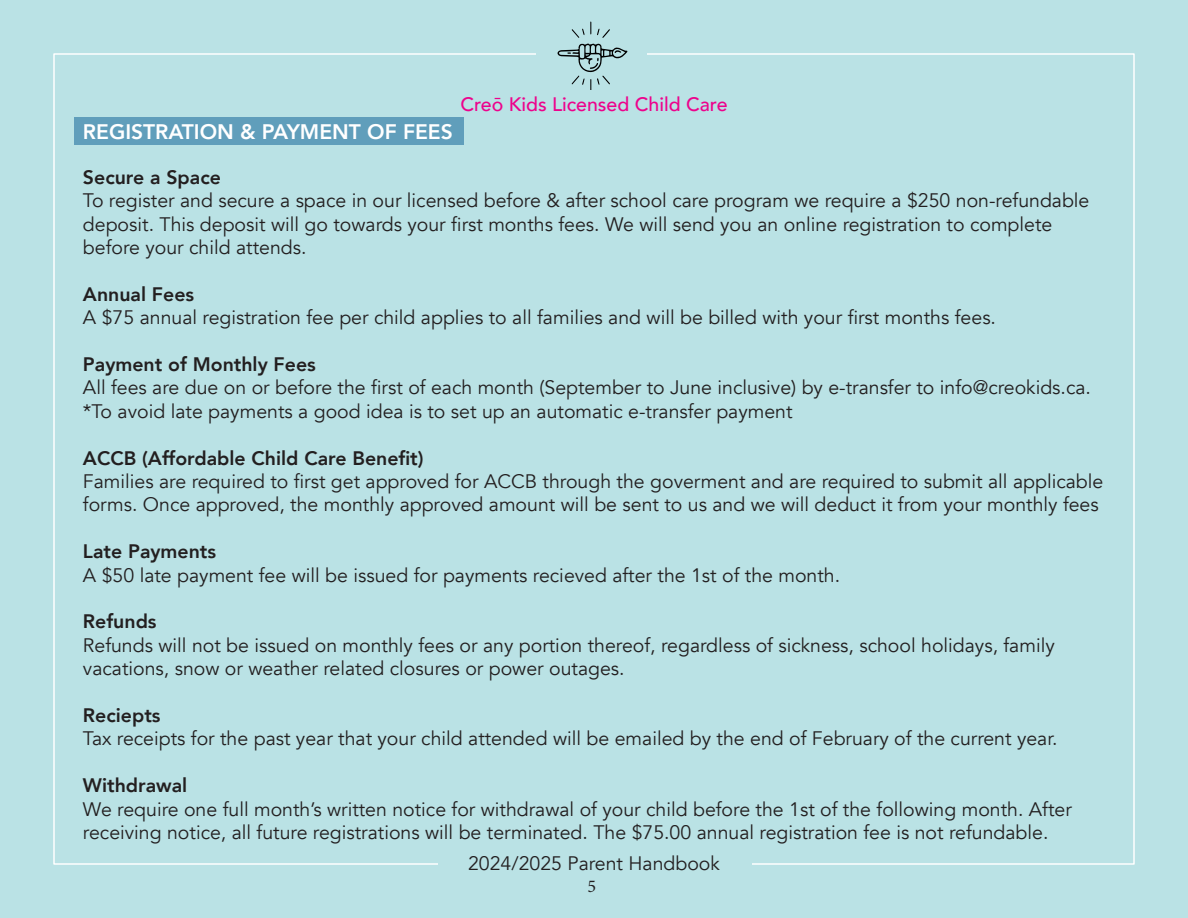
<style>
.page{position:relative;width:1188px;height:918px;background:#bae2e5}
.page>*{position:absolute;margin:0;border:0;box-sizing:border-box;transform-origin:0 0}
.t1{font:800 21px "Avenir";color:#fff}
.t2{font:19.5px/23.4px "Avenir";color:#231f20}
.t3{font:800 19.5px "Avenir";color:#231f20}
.t4{font:500 19.5px "Avenir";color:#ed028c}
.t5{font:18px "Minion Pro";color:#231f20}
</style>
<div class="page">
<svg style="left:558px;top:21px;width:69px;height:69px"></svg>
<div style="left:74px;top:118px;width:390px;height:27px;background:#609ebb"></div>
<p class="t4" style="left:460px;top:88px;width:269px">Creō Kids Licensed Child Care</p>
<p class="t1" style="left:83px;top:115px;width:371px">REGISTRATION &amp; PAYMENT OF FEES</p>
<p class="t3" style="left:83px;top:162px;width:139px">Secure a Space</p>
<p class="t2" style="left:83px;top:189px;width:1008px">To register and secure a space in our licensed before &amp; after school care program we require a $250 non-refundable deposit. This deposit will go towards your fi rst months fees. We will send you an online registration to complete</p>
<p class="t2" style="left:83px;top:236px;width:225px">before your child attends.</p>
<p class="t3" style="left:83px;top:279px;width:113px">Annual Fees</p>
<p class="t2" style="left:83px;top:306px;width:915px">A $75 annual registration fee per child applies to all families and will be billed with your fi rst months fees.</p>
<p class="t3" style="left:83px;top:349px;width:234px">Payment of Monthly Fees</p>
<p class="t2" style="left:83px;top:376px;width:1010px">All fees are due on or before the fi rst of each month (September to June inclusive) by e-transfer to info@creokids.ca.</p>
<p class="t2" style="left:83px;top:400px;width:711px">*To avoid late payments a good idea is to set up an automatic e-transfer payment</p>
<p class="t3" style="left:83px;top:443px;width:342px">ACCB (Affordable Child Care Benefit)</p>
<p class="t2" style="left:83px;top:470px;width:1022px">Families are required to first get approved for ACCB through the goverment and are required to submit all applicable forms. Once approved, the monthly approved amount will be sent to us and we will deduct it from your monthly fees</p>
<p class="t3" style="left:83px;top:536px;width:135px">Late Payments</p>
<p class="t2" style="left:83px;top:564px;width:759px">A $50 late payment fee will be issued for payments recieved after the 1st of the month.</p>
<p class="t3" style="left:83px;top:606px;width:75px">Refunds</p>
<p class="t2" style="left:83px;top:634px;width:973px">Refunds will not be issued on monthly fees or any portion thereof, regardless of sickness, school holidays, family</p>
<p class="t2" style="left:83px;top:657px;width:543px">vacations, snow or weather related closures or power outages.</p>
<p class="t3" style="left:83px;top:700px;width:79px">Reciepts</p>
<p class="t2" style="left:83px;top:727px;width:976px">Tax receipts for the past year that your child attended will be emailed by the end of February of the current year.</p>
<p class="t3" style="left:83px;top:770px;width:106px">Withdrawal</p>
<p class="t2" style="left:83px;top:798px;width:990px">We require one full month’s written notice for withdrawal of your child before the 1st of the following month. After receiving notice, all future registrations will be terminated. The $75.00 annual registration fee is not refundable.</p>
<p class="t2" style="left:468px;top:852px;width:253px">2024/2025 Parent Handbook</p>
<p class="t5" style="left:588px;top:875px;width:10px">5</p>
</div>
